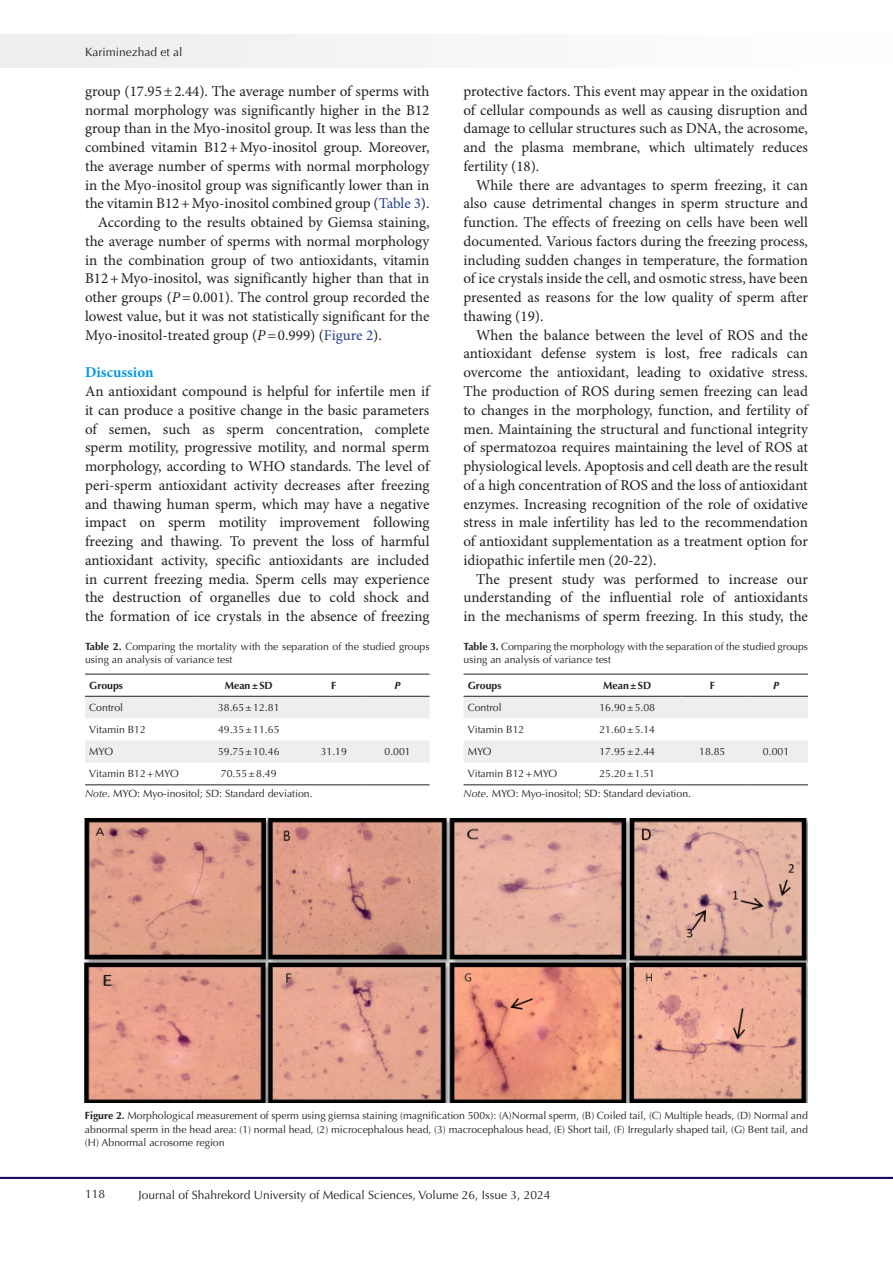
<style>
.page{position:relative;width:893px;height:1263px;background:#fff}
.page>*{position:absolute;margin:0;border:0;box-sizing:border-box;transform-origin:0 0}
.t1{font:15px/18.8px "Minion Pro";color:#231f20;text-align:justify}
.t2{font:700 15px "Minion Pro";color:#0099e5}
.t3{font:12px "Optima LT Std";color:#231f20}
.t4{font:10.5px/13.5px "Optima LT Std";color:#231f20}
.t5{font:700 10.5px "Optima LT Std";color:#231f20}
.t6{font:italic 700 10.5px "Optima LT Std";color:#231f20}
.s1{color:#253f8e}
.s2{font-style:italic}
.s3{font-weight:700}
.s4{color:#0d0d0d}
</style>
<div class="page">
<hr style="left:0;top:1177px;width:893px;height:1px;background:#190066">
<div style="left:1px;top:35px;width:892px;height:33px;background:#f6f6f6"></div>
<svg style="left:85px;top:697px;width:344px;height:66px"></svg>
<hr style="left:85px;top:674px;width:111px;height:1px;background:#231f20">
<hr style="left:196px;top:674px;width:106px;height:1px;background:#231f20">
<hr style="left:302px;top:674px;width:64px;height:1px;background:#231f20">
<hr style="left:366px;top:674px;width:64px;height:1px;background:#231f20">
<hr style="left:85px;top:696px;width:111px;height:1px;background:#231f20">
<hr style="left:196px;top:696px;width:106px;height:1px;background:#231f20">
<hr style="left:302px;top:696px;width:64px;height:1px;background:#231f20">
<hr style="left:366px;top:696px;width:64px;height:1px;background:#231f20">
<hr style="left:85px;top:784px;width:111px;height:1px;background:#231f20">
<hr style="left:196px;top:784px;width:106px;height:1px;background:#231f20">
<hr style="left:302px;top:784px;width:64px;height:1px;background:#231f20">
<hr style="left:366px;top:784px;width:64px;height:1px;background:#231f20">
<svg style="left:464px;top:697px;width:344px;height:66px"></svg>
<hr style="left:464px;top:674px;width:110px;height:1px;background:#231f20">
<hr style="left:574px;top:674px;width:106px;height:1px;background:#231f20">
<hr style="left:680px;top:674px;width:64px;height:1px;background:#231f20">
<hr style="left:744px;top:674px;width:64px;height:1px;background:#231f20">
<hr style="left:464px;top:696px;width:110px;height:1px;background:#231f20">
<hr style="left:574px;top:696px;width:106px;height:1px;background:#231f20">
<hr style="left:680px;top:696px;width:64px;height:1px;background:#231f20">
<hr style="left:744px;top:696px;width:64px;height:1px;background:#231f20">
<hr style="left:464px;top:784px;width:110px;height:1px;background:#231f20">
<hr style="left:574px;top:784px;width:106px;height:1px;background:#231f20">
<hr style="left:680px;top:784px;width:64px;height:1px;background:#231f20">
<hr style="left:744px;top:784px;width:64px;height:1px;background:#231f20">
<img style="left:85px;top:818px;width:723px;height:285px">
<p class="t3" style="left:85px;top:45px;width:99px">Kariminezhad et al</p>
<p class="t1" style="left:85px;top:82px;width:346px">group (17.95±2.44). The average number of sperms with normal morphology was significantly higher in the B12 group than in the Myo-inositol group. It was less than the combined vitamin B12+Myo-inositol group. Moreover, the average number of sperms with normal morphology in the Myo-inositol group was significantly lower than in the vitamin B12+Myo-inositol combined group (<span class="s1">Table 3</span>).</p>
<p class="t1" style="left:85px;top:214px;width:346px;text-indent:13px">According to the results obtained by Giemsa staining, the average number of sperms with normal morphology in the combination group of two antioxidants, vitamin B12+Myo-inositol, was significantly higher than that in other groups (<span class="s2">P</span>=0.001). The control group recorded the lowest value, but it was not statistically significant for the Myo-inositol-treated group (<span class="s2">P</span>=0.999) (<span class="s1">Figure 2</span>).</p>
<p class="t2" style="left:85px;top:362px;width:70px">Discussion</p>
<p class="t1" style="left:85px;top:382px;width:346px">An antioxidant compound is helpful for infertile men if it can produce a positive change in the basic parameters of semen, such as sperm concentration, complete sperm motility, progressive motility, and normal sperm morphology, according to WHO standards. The level of peri-sperm antioxidant activity decreases after freezing and thawing human sperm, which may have a negative impact on sperm motility improvement following freezing and thawing. To prevent the loss of harmful antioxidant activity, specific antioxidants are included in current freezing media. Sperm cells may experience the destruction of organelles due to cold shock and the formation of ice crystals in the absence of freezing</p>
<p class="t4" style="left:85px;top:640px;width:346px"><span class="s3">Table 2.</span> Comparing the mortality with the separation of the studied groups using an analysis of variance test</p>
<p class="t5" style="left:89px;top:679px;width:35px">Groups</p>
<p class="t5" style="left:225px;top:679px;width:50px">Mean±SD</p>
<p class="t5" style="left:331px;top:679px;width:7px">F</p>
<p class="t6" style="left:395px;top:679px;width:8px">P</p>
<p class="t4" style="left:89px;top:701px;width:35px">Control</p>
<p class="t4" style="left:218px;top:701px;width:63px">38.65±12.81</p>
<p class="t4" style="left:89px;top:723px;width:58px">Vitamin B12</p>
<p class="t4" style="left:218px;top:723px;width:63px">49.35±11.65</p>
<p class="t4" style="left:89px;top:745px;width:25px">MYO</p>
<p class="t4" style="left:218px;top:745px;width:63px">59.75±10.46</p>
<p class="t4" style="left:321px;top:745px;width:28px">31.19</p>
<p class="t4" style="left:384px;top:745px;width:28px">0.001</p>
<p class="t4" style="left:89px;top:767px;width:91px">Vitamin B12+MYO</p>
<p class="t4" style="left:221px;top:767px;width:57px">70.55±8.49</p>
<p class="t4" style="left:85px;top:787px;width:229px"><span class="s2">Note</span>. MYO: Myo-inositol; SD: Standard deviation.</p>
<p class="t1" style="left:463px;top:82px;width:346px">protective factors. This event may appear in the oxidation of cellular compounds as well as causing disruption and damage to cellular structures such as DNA, the acrosome, and the plasma membrane, which ultimately reduces fertility (18).</p>
<p class="t1" style="left:463px;top:176px;width:346px;text-indent:13px">While there are advantages to sperm freezing, it can also cause detrimental changes in sperm structure and function. The effects of freezing on cells have been well documented. Various factors during the freezing process, including sudden changes in temperature, the formation of ice crystals inside the cell, and osmotic stress, have been presented as reasons for the low quality of sperm after thawing (19).</p>
<p class="t1" style="left:463px;top:326px;width:346px;text-indent:13px">When the balance between the level of ROS and the antioxidant defense system is lost, free radicals can overcome the antioxidant, leading to oxidative stress.<br>The production of ROS during semen freezing can lead to changes in the morphology, function, and fertility of men. Maintaining the structural and functional integrity of spermatozoa requires maintaining the level of ROS at physiological levels. Apoptosis and cell death are the result of a high concentration of ROS and the loss of antioxidant enzymes. Increasing recognition of the role of oxidative stress in male infertility has led to the recommendation of antioxidant supplementation as a treatment option for idiopathic infertile men (20<span class="s4">-</span>22).</p>
<p class="t1" style="left:463px;top:570px;width:346px;text-indent:13px">The present study was performed to increase our understanding of the influential role of antioxidants in the mechanisms of sperm freezing. In this study, the</p>
<p class="t4" style="left:464px;top:640px;width:346px"><span class="s3">Table 3.</span> Comparing the morphology with the separation of the studied groups using an analysis of variance test</p>
<p class="t5" style="left:468px;top:679px;width:35px">Groups</p>
<p class="t5" style="left:603px;top:679px;width:50px">Mean±SD</p>
<p class="t5" style="left:710px;top:679px;width:7px">F</p>
<p class="t6" style="left:773px;top:679px;width:8px">P</p>
<p class="t4" style="left:468px;top:701px;width:35px">Control</p>
<p class="t4" style="left:599px;top:701px;width:57px">16.90±5.08</p>
<p class="t4" style="left:468px;top:723px;width:58px">Vitamin B12</p>
<p class="t4" style="left:599px;top:723px;width:57px">21.60±5.14</p>
<p class="t4" style="left:468px;top:745px;width:25px">MYO</p>
<p class="t4" style="left:599px;top:745px;width:57px">17.95±2.44</p>
<p class="t4" style="left:699px;top:745px;width:28px">18.85</p>
<p class="t4" style="left:763px;top:745px;width:28px">0.001</p>
<p class="t4" style="left:468px;top:767px;width:91px">Vitamin B12+MYO</p>
<p class="t4" style="left:599px;top:767px;width:57px">25.20±1.51</p>
<p class="t4" style="left:464px;top:787px;width:229px"><span class="s2">Note</span>. MYO: Myo-inositol; SD: Standard deviation.</p>
<p class="t4" style="left:85px;top:1109px;width:724px;text-align:justify"><span class="s3">Figure 2.</span> Morphological measurement of sperm using giemsa staining (magnification 500x): (A)Normal sperm, (B) Coiled tail, (C) Multiple heads, (D) Normal and abnormal sperm in the head area: (1) normal head, (2) microcephalous head, (3) macrocephalous head, (E) Short tail, (F) Irregularly shaped tail, (G) Bent tail, and (H) Abnormal acrosome region</p>
<p class="t3" style="left:85px;top:1187px;width:22px">118</p>
<p class="t3" style="left:139px;top:1188px;width:413px">Journal of Shahrekord University of Medical Sciences, Volume 26, Issue 3, 2024</p>
</div>
